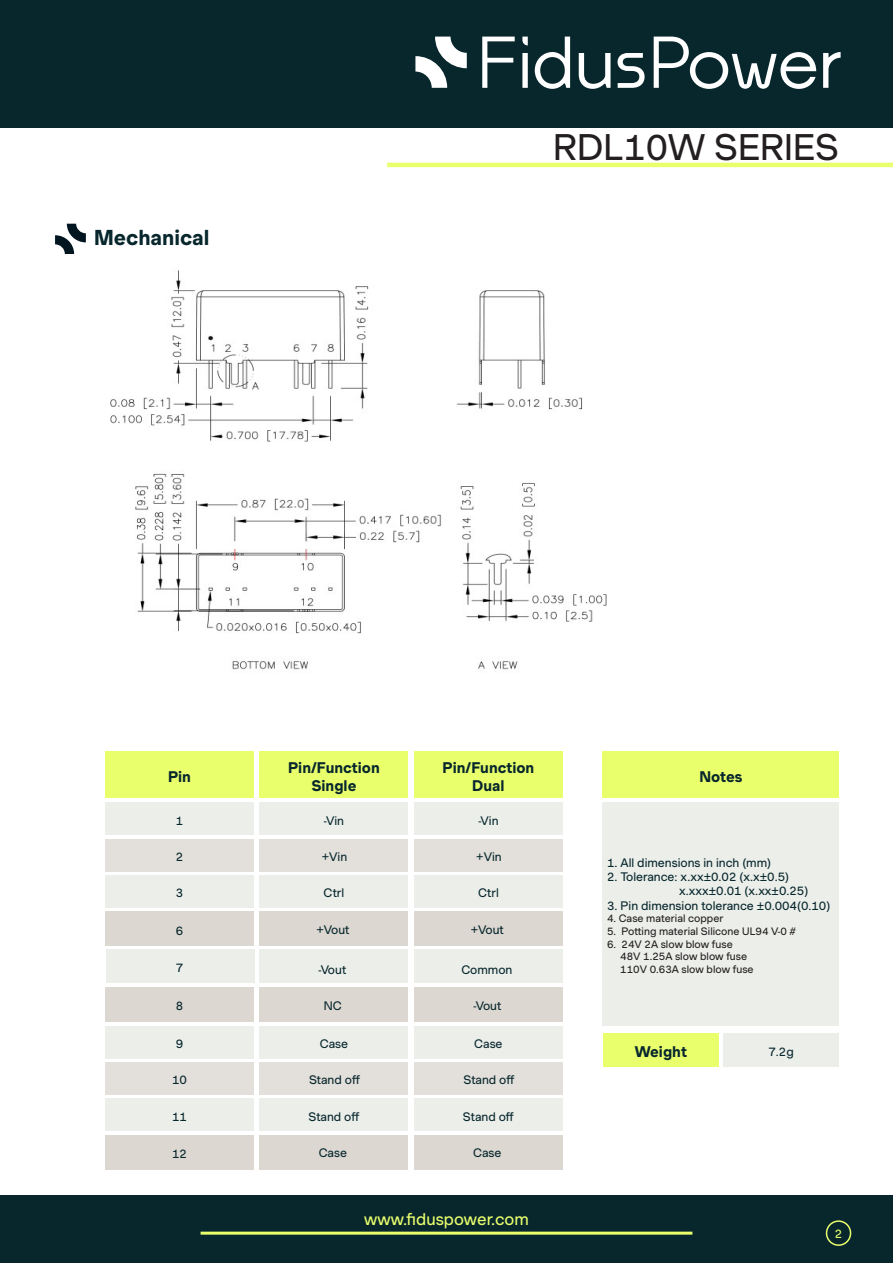
<style>
.page{position:relative;width:893px;height:1263px;background:#fff}
.page>*{position:absolute;margin:0;border:0;box-sizing:border-box;transform-origin:0 0}
.Other_Page_Part_Number{font:36px "Muoto";color:#231f20}
.Green_Titles{font:700 21px "Muoto";color:#07272d}
.t1{font:16.5px "Muoto";color:#eaff6c}
.Data_On_Left{font:700 15px "Muoto";color:#07272d}
.Data_On_Left-2{font:12px "Muoto";color:#07272d}
.Data_Input{font:12px "Muoto";color:#07272d}
.Data_On_Left-3{font:12px "Muoto";color:#eaff6c}
.Data_Input-2{font:10.5px "Muoto";color:#231f20}
</style>
<div class="page">
<div style="left:0;top:0;width:893px;height:128px;background:#07272d"></div>
<div style="left:0;top:1196px;width:893px;height:67px;background:#07272d"></div>
<hr style="left:201px;top:1231px;width:491px;height:3px;background:#eaff6c">
<div style="left:826px;top:1220px;width:25px;height:26px;border:2px solid #eaff6c;border-radius:50%"></div>
<hr style="left:387px;top:163px;width:506px;height:4px;background:#eaff6c">
<div style="left:603px;top:802px;width:236px;height:224px;background:#eceeea"></div>
<div style="left:603px;top:751px;width:236px;height:46px;background:#eaff6c"></div>
<svg style="left:55px;top:224px;width:31px;height:30px"></svg>
<div style="left:723px;top:1034px;width:116px;height:33px;background:#eceeea"></div>
<div style="left:603px;top:1034px;width:116px;height:33px;background:#eaff6c"></div>
<img style="left:110px;top:270px;width:497px;height:400px">
<div style="left:105px;top:912px;width:149px;height:34px;background:#dcd7d1"></div>
<div style="left:105px;top:839px;width:149px;height:33px;background:#e3dfda"></div>
<div style="left:260px;top:802px;width:148px;height:33px;background:#eceeea"></div>
<div style="left:260px;top:912px;width:148px;height:34px;background:#dcd7d1"></div>
<div style="left:260px;top:875px;width:148px;height:33px;background:#eceeea"></div>
<div style="left:260px;top:839px;width:148px;height:33px;background:#e3dfda"></div>
<div style="left:260px;top:949px;width:148px;height:34px;background:#eceeea"></div>
<div style="left:105px;top:875px;width:149px;height:33px;background:#eceeea"></div>
<div style="left:260px;top:751px;width:148px;height:46px;background:#eaff6c"></div>
<div style="left:106px;top:949px;width:149px;height:34px;background:#eceeea"></div>
<div style="left:105px;top:802px;width:149px;height:33px;background:#eceeea"></div>
<div style="left:105px;top:751px;width:149px;height:46px;background:#eaff6c"></div>
<div style="left:105px;top:987px;width:149px;height:35px;background:#dcd7d1"></div>
<div style="left:260px;top:987px;width:148px;height:35px;background:#dcd7d1"></div>
<div style="left:105px;top:1135px;width:149px;height:34px;background:#dcd7d1"></div>
<div style="left:105px;top:1062px;width:149px;height:33px;background:#e3dfda"></div>
<div style="left:260px;top:1026px;width:148px;height:32px;background:#eceeea"></div>
<div style="left:260px;top:1135px;width:148px;height:34px;background:#dcd7d1"></div>
<div style="left:260px;top:1098px;width:148px;height:33px;background:#eceeea"></div>
<div style="left:260px;top:1062px;width:148px;height:33px;background:#e3dfda"></div>
<div style="left:105px;top:1098px;width:149px;height:33px;background:#eceeea"></div>
<div style="left:105px;top:1026px;width:149px;height:32px;background:#eceeea"></div>
<div style="left:414px;top:802px;width:149px;height:33px;background:#eceeea"></div>
<div style="left:414px;top:912px;width:149px;height:34px;background:#dcd7d1"></div>
<div style="left:414px;top:875px;width:149px;height:33px;background:#eceeea"></div>
<div style="left:414px;top:839px;width:149px;height:33px;background:#e3dfda"></div>
<div style="left:414px;top:949px;width:149px;height:34px;background:#eceeea"></div>
<div style="left:414px;top:751px;width:149px;height:46px;background:#eaff6c"></div>
<div style="left:414px;top:987px;width:149px;height:35px;background:#dcd7d1"></div>
<div style="left:414px;top:1026px;width:149px;height:32px;background:#eceeea"></div>
<div style="left:414px;top:1135px;width:149px;height:34px;background:#dcd7d1"></div>
<div style="left:414px;top:1098px;width:149px;height:33px;background:#eceeea"></div>
<div style="left:414px;top:1062px;width:149px;height:33px;background:#e3dfda"></div>
<svg style="left:482px;top:37px;width:33px;height:51px"></svg>
<svg style="left:522px;top:37px;width:6px;height:51px"></svg>
<svg style="left:535px;top:37px;width:35px;height:52px"></svg>
<svg style="left:579px;top:53px;width:31px;height:36px"></svg>
<svg style="left:617px;top:53px;width:28px;height:35px"></svg>
<svg style="left:654px;top:37px;width:162px;height:52px"></svg>
<svg style="left:823px;top:52px;width:18px;height:36px"></svg>
<svg style="left:415px;top:37px;width:52px;height:51px"></svg>
<p class="Green_Titles" style="left:94px;top:221px;width:117px">Mechanical</p>
<p class="Other_Page_Part_Number" style="left:553px;top:121px;width:287px">RDL10W SERIES</p>
<p class="Data_On_Left" style="left:168px;top:765px;width:24px">Pin</p>
<p class="Data_On_Left" style="left:288px;top:756px;width:93px">Pin/Function</p>
<p class="Data_On_Left" style="left:311px;top:774px;width:46px">Single</p>
<p class="Data_On_Left-2" style="left:176px;top:811px;width:9px">1</p>
<p class="Data_On_Left-2" style="left:324px;top:811px;width:22px">-Vin</p>
<p class="Data_On_Left-2" style="left:176px;top:848px;width:9px">2</p>
<p class="Data_On_Left-2" style="left:322px;top:848px;width:27px">+Vin</p>
<p class="Data_On_Left-2" style="left:176px;top:884px;width:9px">3</p>
<p class="Data_On_Left-2" style="left:324px;top:884px;width:22px">Ctrl</p>
<p class="Data_On_Left-2" style="left:176px;top:921px;width:9px">6</p>
<p class="Data_On_Left-2" style="left:316px;top:921px;width:34px">+Vout</p>
<p class="Data_On_Left-2" style="left:176px;top:959px;width:9px">7</p>
<p class="Data_On_Left-2" style="left:318px;top:961px;width:29px">-Vout</p>
<p class="Data_On_Left-2" style="left:176px;top:997px;width:9px">8</p>
<p class="Data_On_Left-2" style="left:324px;top:996px;width:19px">NC</p>
<p class="Data_On_Left-2" style="left:176px;top:1035px;width:9px">9</p>
<p class="Data_On_Left-2" style="left:320px;top:1035px;width:30px">Case</p>
<p class="Data_On_Left-2" style="left:172px;top:1071px;width:16px">10</p>
<p class="Data_On_Left-2" style="left:309px;top:1071px;width:52px">Stand off</p>
<p class="Data_On_Left-2" style="left:172px;top:1107px;width:16px">11</p>
<p class="Data_On_Left-2" style="left:308px;top:1107px;width:52px">Stand off</p>
<p class="Data_On_Left-2" style="left:172px;top:1145px;width:16px">12</p>
<p class="Data_On_Left-2" style="left:319px;top:1144px;width:30px">Case</p>
<p class="Data_On_Left" style="left:443px;top:756px;width:93px">Pin/Function</p>
<p class="Data_On_Left" style="left:472px;top:774px;width:34px">Dual</p>
<p class="Data_On_Left-2" style="left:478px;top:811px;width:22px">-Vin</p>
<p class="Data_On_Left-2" style="left:476px;top:848px;width:27px">+Vin</p>
<p class="Data_On_Left-2" style="left:478px;top:884px;width:22px">Ctrl</p>
<p class="Data_On_Left-2" style="left:471px;top:921px;width:34px">+Vout</p>
<p class="Data_On_Left-2" style="left:461px;top:961px;width:53px">Common</p>
<p class="Data_On_Left-2" style="left:473px;top:996px;width:29px">-Vout</p>
<p class="Data_On_Left-2" style="left:474px;top:1035px;width:30px">Case</p>
<p class="Data_On_Left-2" style="left:463px;top:1071px;width:52px">Stand off</p>
<p class="Data_On_Left-2" style="left:463px;top:1107px;width:52px">Stand off</p>
<p class="Data_On_Left-2" style="left:473px;top:1144px;width:30px">Case</p>
<h3 class="t1" style="left:364px;top:1207px;width:166px">www.fiduspower.com</h3>
<p class="Data_On_Left" style="left:699px;top:765px;width:45px">Notes</p>
<p class="Data_Input" style="left:607px;top:853px;width:166px">1. All dimensions in inch (mm)</p>
<p class="Data_Input" style="left:607px;top:868px;width:183px">2. Tolerance: x.xx±0.02 (x.x±0.5)</p>
<p class="Data_Input" style="left:679px;top:882px;width:131px">x.xxx±0.01 (x.xx±0.25)</p>
<p class="Data_Input" style="left:607px;top:897px;width:225px">3. Pin dimension tolerance ±0.004(0.10)</p>
<p class="Data_Input-2" style="left:607px;top:911px;width:118px">4. Case material copper</p>
<p class="Data_Input-2" style="left:607px;top:923px;width:191px">5. Potting material Silicone UL94 V-0 #</p>
<p class="Data_Input-2" style="left:607px;top:936px;width:127px">6. 24V 2A slow blow fuse</p>
<p class="Data_Input-2" style="left:620px;top:949px;width:128px">48V 1.25A slow blow fuse</p>
<p class="Data_Input-2" style="left:620px;top:961px;width:135px">110V 0.63A slow blow fuse</p>
<p class="Data_On_Left" style="left:635px;top:1041px;width:54px">Weight</p>
<p class="Data_On_Left-2" style="left:768px;top:1043px;width:27px">7.2g</p>
<p class="Data_On_Left-3" style="left:835px;top:1225px;width:9px">2</p>
</div>
